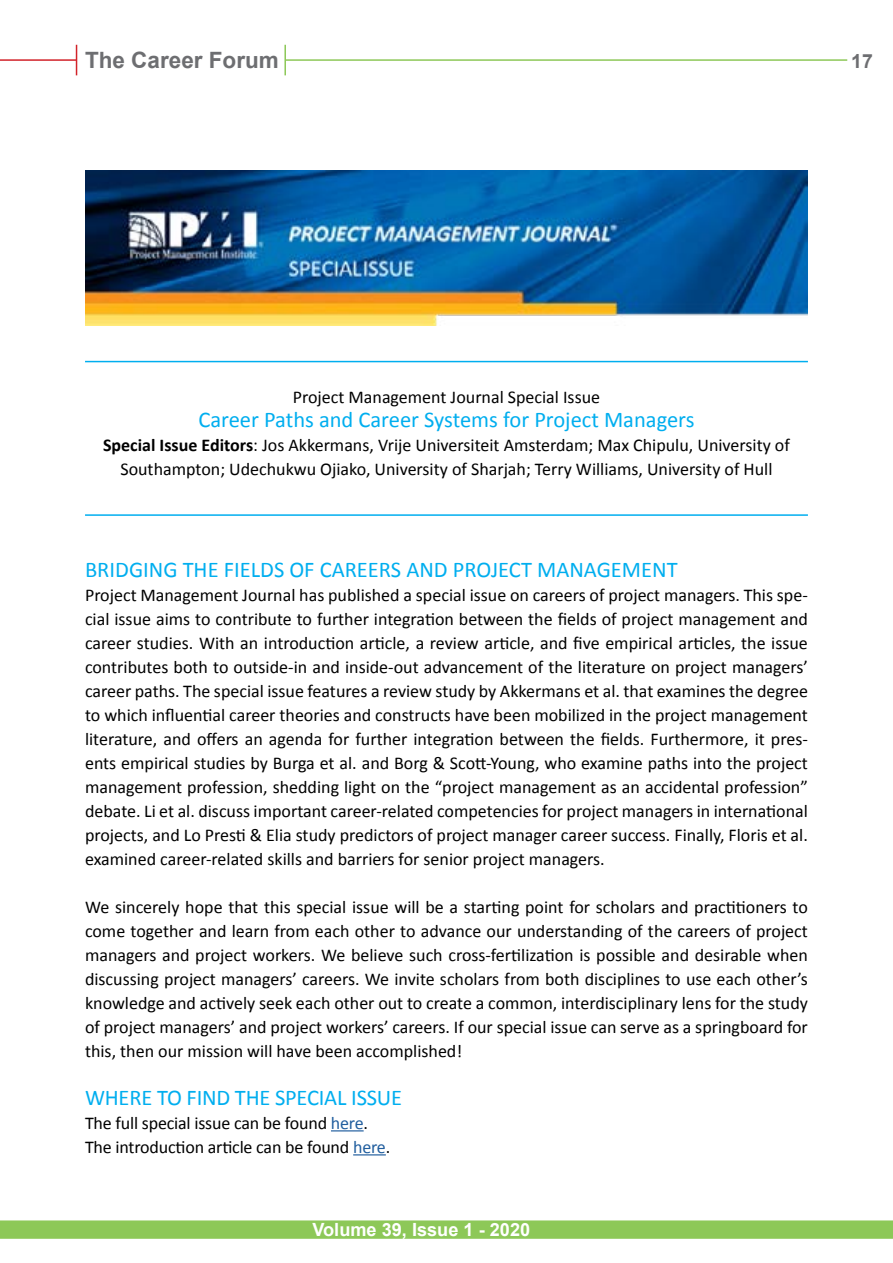
<style>
.page{position:relative;width:893px;height:1263px;background:#fff}
.page>*{position:absolute;margin:0;border:0;box-sizing:border-box;transform-origin:0 0}
.t1{font:22.5px "Calibri";color:#00aeef}
.t2{font:700 22.5px "Arial";color:#6d6e71}
.t3{font:700 19.5px "Arial";color:#6d6e71}
.t4{font:700 18.15px "Arial";color:#fff}
.t5{font:18px/24px "Calibri";color:#000;text-align:justify}
.s1{font-weight:700}
.s2{color:#215e9e}
</style>
<div class="page">
<hr style="left:0;top:59px;width:77px;height:2px;background:#d2232a">
<hr style="left:285px;top:59px;width:562px;height:2px;background:#8dc858">
<hr style="left:76px;top:45px;width:1px;height:30px;background:#d2232a">
<hr style="left:284px;top:45px;width:2px;height:30px;background:#8dc858">
<div style="left:0;top:1220px;width:893px;height:19px;background:#8dc858;border:2px solid #8dc858"></div>
<img style="left:86px;top:171px;width:721px;height:154px">
<hr style="left:331px;top:1130px;width:33px;height:1px;background:#215e9e">
<hr style="left:353px;top:1154px;width:33px;height:1px;background:#215e9e">
<hr style="left:85px;top:361px;width:723px;height:1px;background:#00aeef">
<hr style="left:85px;top:514px;width:723px;height:2px;background:#00aeef">
<p class="t2" style="left:85px;top:45px;width:195px">The Career Forum</p>
<p class="t3" style="left:851px;top:48px;width:23px">17</p>
<p class="t5" style="left:293px;top:385px;width:309px">Project Management Journal Special Issue</p>
<p class="t1" style="left:198px;top:406px;width:498px">Career Paths and Career Systems for Project Managers</p>
<p class="t5" style="left:103px;top:433px;width:688px;text-align:center"><span class="s1">Special Issue Editors</span>: Jos Akkermans, Vrije Universiteit Amsterdam; Max Chipulu, University of<br>Southampton; Udechukwu Ojiako, University of Sharjah; Terry Williams, University of Hull</p>
<p class="t1" style="left:85px;top:555px;width:594px">BRIDGING THE FIELDS OF CAREERS AND PROJECT MANAGEMENT</p>
<p class="t5" style="left:85px;top:583px;width:724px">Project Management Journal has published a special issue on careers of project managers. This spe&shy;cial issue aims to contribute to further integration between the fields of project management and career studies. With an introduction article, a review article, and five empirical articles, the issue contributes both to outside-in and inside-out advancement of the literature on project managers’ career paths. The special issue features a review study by Akkermans et al. that examines the degree to which influential career theories and constructs have been mobilized in the project management literature, and offers an agenda for further integration between the fields. Furthermore, it pres&shy;ents empirical studies by Burga et al. and Borg &amp; Scott-Young, who examine paths into the project management profession, shedding light on the “project management as an accidental profession” debate. Li et al. discuss important career-related competencies for project managers in international projects, and Lo Presti &amp; Elia study predictors of project manager career success. Finally, Floris et al. examined career-related skills and barriers for senior project managers.</p>
<p class="t5" style="left:85px;top:895px;width:724px">We sincerely hope that this special issue will be a starting point for scholars and practitioners to come together and learn from each other to advance our understanding of the careers of project managers and project workers. We believe such cross-fertilization is possible and desirable when discussing project managers’ careers. We invite scholars from both disciplines to use each other’s knowledge and actively seek each other out to create a common, interdisciplinary lens for the study of project managers’ and project workers’ careers. If our special issue can serve as a springboard for this, then our mission will have been accomplished!</p>
<p class="t1" style="left:85px;top:1083px;width:318px">WHERE TO FIND THE SPECIAL ISSUE</p>
<p class="t5" style="left:85px;top:1111px;width:307px">The full special issue can be found <span class="s2">here</span>.<br>The introduction article can be found <span class="s2">here</span>.</p>
<p class="t4" style="left:312px;top:1218px;width:219px">Volume 39, Issue 1 - 2020</p>
</div>
